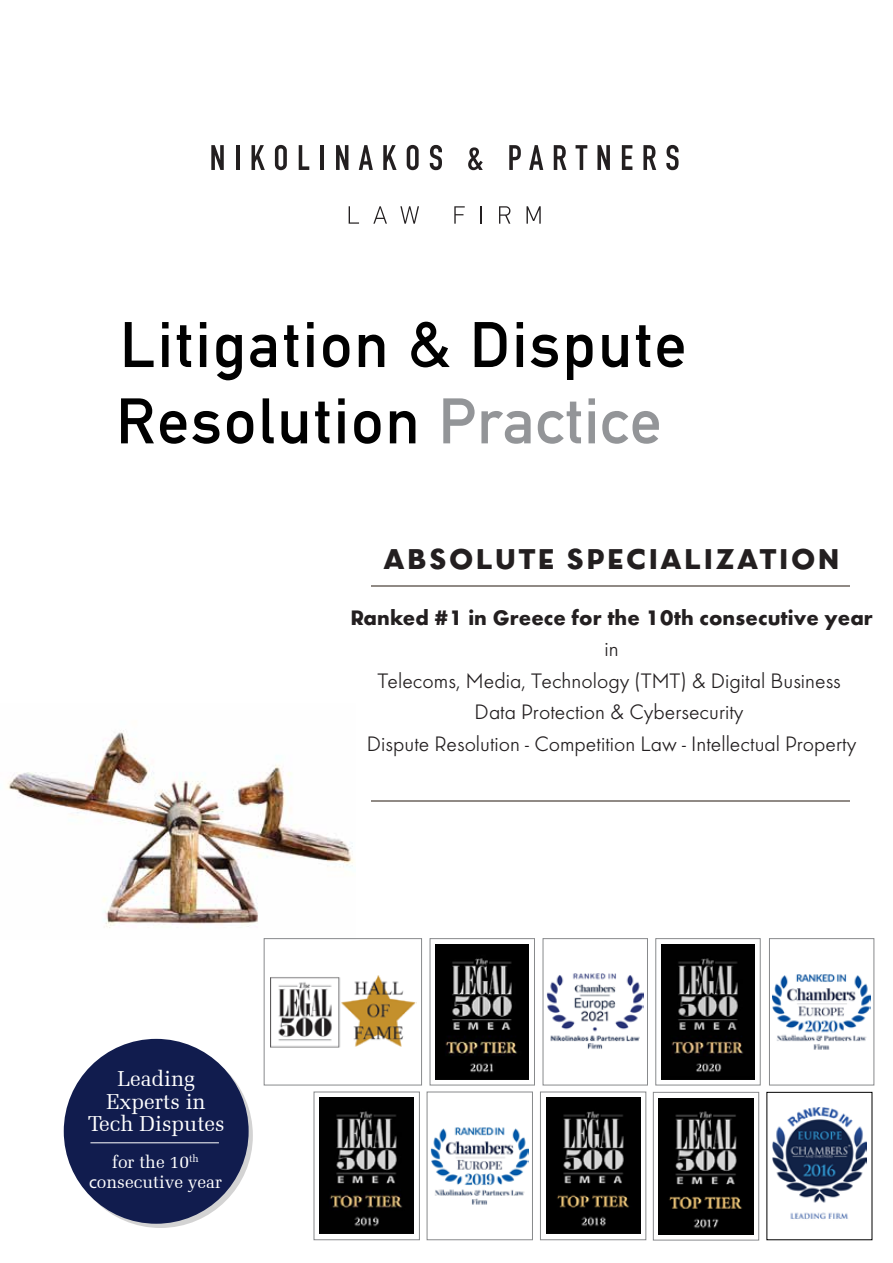
<style>
.page{position:relative;width:893px;height:1263px;background:#fff}
.page>*{position:absolute;margin:0;border:0;box-sizing:border-box;transform-origin:0 0}
.t1{font:63.15px/76.3px "CF Din";letter-spacing:.04em;color:#000}
.t2{font:700 29.7px "HG Futura Greek";letter-spacing:.08em;color:#231f20}
.t3{font:300 21.75px/31.3px "HG Futura Greek";color:#231f20;text-align:center}
.t4{font:700 21.75px "HG Futura Greek";color:#231f20}
.t5{font:21.6px/22.5px "Zapf Elliptical 711 BT";color:#fff;text-align:center}
.t6{font:17.7px/20.4px "Zapf Elliptical 711 BT";color:#fff;text-align:center}
.s1{color:#939598}
.s2{font-family:"Myriad Pro"}
</style>
<div class="page">
<img style="left:7px;top:730px;width:347px;height:209px">
<svg style="left:349px;top:206px;width:10px;height:18px"></svg>
<svg style="left:373px;top:206px;width:14px;height:18px"></svg>
<svg style="left:400px;top:206px;width:19px;height:18px"></svg>
<svg style="left:454px;top:206px;width:11px;height:18px"></svg>
<svg style="left:480px;top:206px;width:2px;height:18px"></svg>
<svg style="left:499px;top:206px;width:11px;height:18px"></svg>
<svg style="left:526px;top:206px;width:15px;height:18px"></svg>
<svg style="left:211px;top:145px;width:13px;height:25px"></svg>
<hr style="left:236px;top:145px;width:3px;height:25px;background:#231f20">
<svg style="left:252px;top:145px;width:13px;height:25px"></svg>
<svg style="left:275px;top:145px;width:12px;height:25px"></svg>
<svg style="left:299px;top:145px;width:10px;height:25px"></svg>
<hr style="left:320px;top:145px;width:4px;height:25px;background:#231f20">
<svg style="left:336px;top:145px;width:12px;height:25px"></svg>
<svg style="left:359px;top:145px;width:14px;height:25px"></svg>
<svg style="left:383px;top:145px;width:14px;height:25px"></svg>
<svg style="left:407px;top:145px;width:12px;height:25px"></svg>
<svg style="left:430px;top:145px;width:12px;height:25px"></svg>
<svg style="left:468px;top:147px;width:15px;height:23px"></svg>
<svg style="left:509px;top:145px;width:12px;height:25px"></svg>
<svg style="left:529px;top:145px;width:14px;height:25px"></svg>
<svg style="left:554px;top:145px;width:12px;height:25px"></svg>
<svg style="left:576px;top:145px;width:11px;height:25px"></svg>
<svg style="left:597px;top:145px;width:13px;height:25px"></svg>
<svg style="left:622px;top:145px;width:10px;height:25px"></svg>
<svg style="left:643px;top:145px;width:13px;height:25px"></svg>
<svg style="left:666px;top:145px;width:13px;height:25px"></svg>
<svg style="left:68px;top:1043px;width:185px;height:185px"></svg>
<div style="left:64px;top:1039px;width:185px;height:185px;background:#111c4e;border-radius:50%"></div>
<hr style="left:90px;top:1142px;width:129px;height:1px;background:#fff">
<img style="left:546px;top:1098px;width:94px;height:136px">
<div style="left:540px;top:1091px;width:106px;height:149px;border:1px solid #888a8c"></div>
<img style="left:320px;top:1098px;width:94px;height:136px">
<div style="left:314px;top:1091px;width:106px;height:149px;border:1px solid #888a8c"></div>
<img style="left:658px;top:1098px;width:96px;height:136px">
<div style="left:653px;top:1092px;width:106px;height:148px;border:1px solid #888a8c"></div>
<img style="left:431px;top:1127px;width:98px;height:78px">
<div style="left:427px;top:1091px;width:106px;height:149px;border:1px solid #888a8c"></div>
<img style="left:773px;top:1107px;width:93px;height:112px">
<img style="left:661px;top:944px;width:94px;height:135px">
<div style="left:655px;top:938px;width:106px;height:147px;border:1px solid #888a8c"></div>
<img style="left:436px;top:944px;width:93px;height:135px">
<div style="left:430px;top:938px;width:105px;height:147px;border:1px solid #888a8c"></div>
<img style="left:270px;top:975px;width:147px;height:73px">
<div style="left:264px;top:938px;width:158px;height:147px;border:1px solid #888a8c"></div>
<img style="left:773px;top:974px;width:97px;height:76px">
<div style="left:769px;top:938px;width:105px;height:147px;border:1px solid #888a8c"></div>
<img style="left:546px;top:973px;width:98px;height:76px">
<div style="left:543px;top:938px;width:105px;height:147px;border:1px solid #888a8c"></div>
<h1 class="t1" style="left:116px;top:308px;width:571px">Litigation &amp; Dispute<br>Resolution <span class="s1">Practice</span></h1>
<h2 class="t2" style="left:384px;top:542px;width:458px">ABSOLUTE SPECIALIZATION</h2>
<p class="t5" style="left:88px;top:1067px;width:138px">Leading<br>Experts in<br>Tech Disputes</p>
<p class="t6" style="left:89px;top:1151px;width:134px">for the 10<sup>th </sup><span class="s2">c</span>onsecutive year</p>
<p class="t4" style="left:350px;top:605px;width:524px">Ranked #1 in Greece for the 10th consecutive year</p>
<p class="t3" style="left:367px;top:634px;width:491px">in<br>Telecoms, Media, Technology (TMT) &amp; Digital Business Data Protection &amp; Cybersecurity<br>Dispute Resolution - Competition Law - Intellectual Property</p>
</div>
